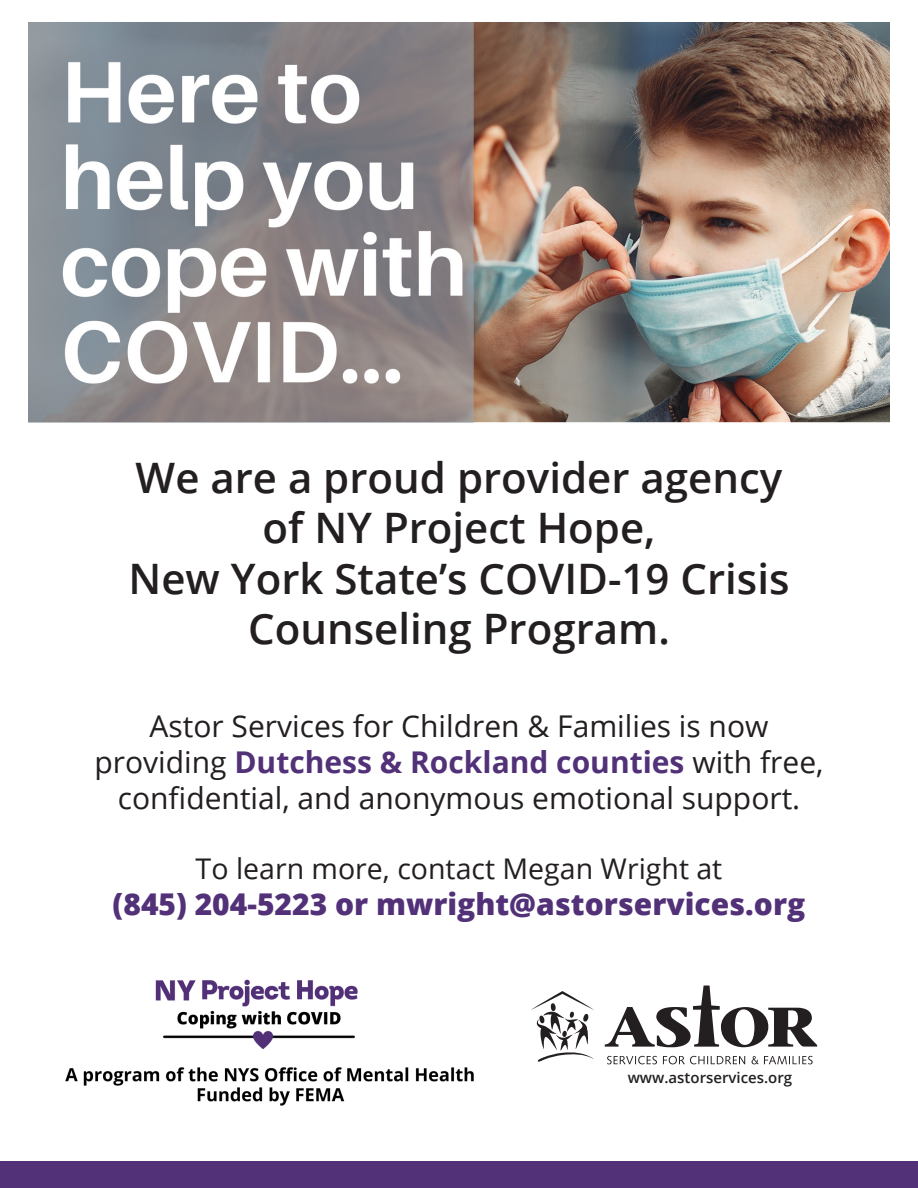
<style>
.page{position:relative;width:918px;height:1188px;background:#fff}
.page>*{position:absolute;margin:0;border:0;box-sizing:border-box;transform-origin:0 0}
.t1{font:600 42px/50.4px "Open Sans";color:#231f20;text-align:center}
.t2{font:30px/36px "Open Sans";color:#231f20;text-align:center}
.t3{font:800 30px "Open Sans";color:#523178}
.t4{font:28.5px "Open Sans";color:#231f20}
.t5{font:600 15px "Open Sans";color:#231f20}
.s1{font-weight:700;color:#523178}
</style>
<div class="page">
<img style="left:28px;top:22px;width:862px;height:401px">
<img style="left:65px;top:979px;width:409px;height:127px">
<svg style="left:607px;top:1056px;width:50px;height:9px"></svg>
<svg style="left:663px;top:1056px;width:82px;height:9px"></svg>
<svg style="left:752px;top:1056px;width:61px;height:8px"></svg>
<svg style="left:531px;top:991px;width:63px;height:71px"></svg>
<svg style="left:605px;top:986px;width:212px;height:61px"></svg>
<div style="left:0;top:1161px;width:918px;height:27px;background:#523178"></div>
<p class="t1" style="left:136px;top:452px;width:648px">We are a proud provider agency</p>
<p class="t1" style="left:129px;top:502px;width:662px">of NY Project Hope,<br>New York State’s COVID-19 Crisis<br>Counseling Program.</p>
<p class="t2" style="left:150px;top:708px;width:621px">Astor Services for Children &amp; Families is now</p>
<p class="t2" style="left:94px;top:744px;width:731px">providing <span class="s1">Dutchess &amp; Rockland counties</span> with free, confidential, and anonymous emotional support.</p>
<p class="t4" style="left:196px;top:850px;width:528px">To learn more, contact Megan Wright at</p>
<p class="t3" style="left:113px;top:882px;width:694px">(845) 204-5223 or mwright@astorservices.org</p>
<p class="t5" style="left:628px;top:1067px;width:166px">www.astorservices.org</p>
</div>
